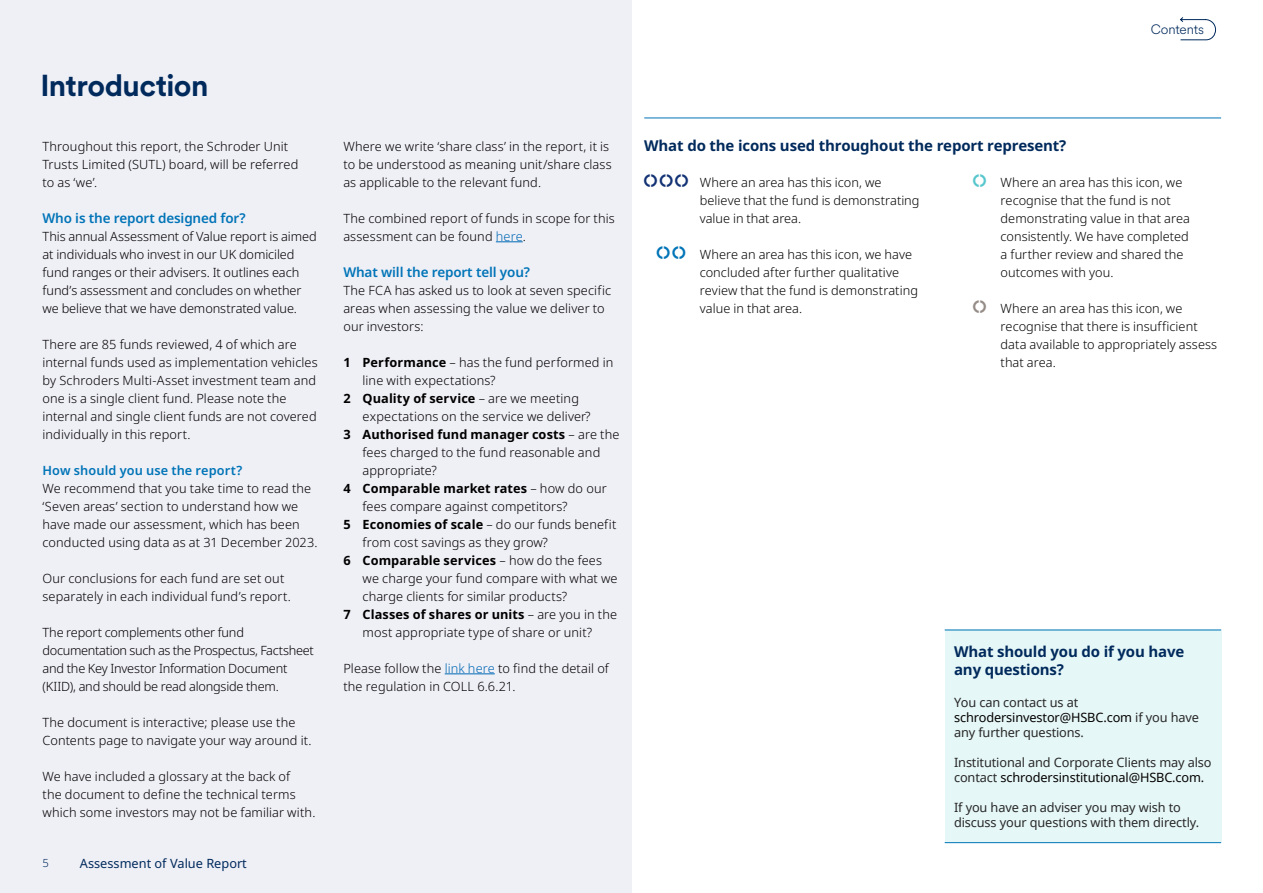
<style>
.page{position:relative;width:1263px;height:893px;background:#fff}
.page>*{position:absolute;margin:0;border:0;box-sizing:border-box;transform-origin:0 0}
.t1{font:700 30px "Schroders Circular";letter-spacing:-.02em;color:#002a5c}
.t2{font:700 15px/18px "Noto Sans";letter-spacing:-.01em;color:#002a5c}
.t3{font:600 13.5px "Noto Sans";letter-spacing:-.01em;color:#0074b7}
.t4{font:300 13.5px "Schroders Circular";letter-spacing:-.01em;color:#002a5c}
.t5{font:300 12.75px/18px "Noto Sans";letter-spacing:.005em;color:#000}
.t6{font:12.75px/15px "Noto Sans UI";letter-spacing:-.01em;color:#282827}
.t7{font:700 12.75px "Noto Sans";letter-spacing:.005em;color:#000}
.t8{font:300 12.75px/18px "Noto Sans";letter-spacing:-.02em;color:#000}
.t9{font:600 12.75px "Noto Sans";letter-spacing:.01em;color:#0074b7}
.t10{font:12.75px "Noto Sans";color:#002a5c}
.t11{font:300 11.25px "Noto Sans";color:#002a5c}
.s1{color:#0069b4}
.s2{font-weight:700}
.s3{font-weight:300}
.s4{font-family:"Lensfont 011";font-weight:400;font-size:18px;color:#123274}
.s5{font-family:"Lensfont 011";font-weight:400;font-size:18px;color:#0074b7}
.s6{font-family:"Lensfont 011";font-weight:400;font-size:18px;color:#57c7cd}
.s7{font-family:"Lensfont 011";font-weight:400;font-size:18px;color:#958b87}
.s8{color:#040200}
</style>
<div class="page">
<div style="left:0;top:0;width:631px;height:893px;background:#efeff6"></div>
<svg style="left:1180px;top:17px;width:36px;height:24px"></svg>
<svg style="left:496px;top:241px;width:27px;height:1px"></svg>
<hr style="left:445px;top:673px;width:50px;height:1px;background:#0069b4">
<hr style="left:644px;top:118px;width:577px;height:1px;background:#0074b7">
<div style="left:945px;top:630px;width:277px;height:213px;background:#e6f7f8"></div>
<hr style="left:945px;top:842px;width:276px;height:1px;background:#0074b7">
<hr style="left:945px;top:630px;width:276px;height:1px;background:#0074b7">
<h1 class="t1" style="left:40px;top:65px;width:170px">Introduction</h1>
<p class="t5" style="left:43px;top:137px;width:257px">Throughout this report, the Schroder Unit<br>Trusts Limited (SUTL) board, will be referred to as ‘we’.</p>
<p class="t3" style="left:43px;top:208px;width:205px">Who is the report designed for?</p>
<p class="t5" style="left:43px;top:227px;width:276px">This annual Assessment of Value report is aimed at individuals who invest in our UK domiciled fund ranges or their advisers. It outlines each fund’s assessment and concludes on whether we believe that we have demonstrated value.</p>
<p class="t5" style="left:43px;top:335px;width:277px">There are 85 funds reviewed, 4 of which are internal funds used as implementation vehicles by Schroders Multi-Asset investment team and one is a single client fund. Please note the internal and single client funds are not covered individually in this report.</p>
<p class="t9" style="left:43px;top:461px;width:201px">How should you use the report?</p>
<p class="t5" style="left:43px;top:479px;width:277px">We recommend that you take time to read the ‘Seven areas’ section to understand how we have made our assessment, which has been conducted using data as at 31 December 2023.</p>
<p class="t5" style="left:43px;top:569px;width:250px">Our conclusions for each fund are set out separately in each individual fund’s report.</p>
<p class="t8" style="left:43px;top:623px;width:273px">The report complements other fund documentation such as the Prospectus, Factsheet and the Key Investor Information Document (KIID), and should be read alongside them.</p>
<p class="t5" style="left:43px;top:713px;width:271px">The document is interactive; please use the<br>Contents page to navigate your way around it.</p>
<p class="t5" style="left:43px;top:767px;width:274px">We have included a glossary at the back of<br>the document to define the technical terms which some investors may not be familiar with.</p>
<p class="t11" style="left:43px;top:855px;width:8px">5</p>
<p class="t10" style="left:80px;top:854px;width:168px">Assessment of Value Report</p>
<p class="t4" style="left:1151px;top:20px;width:55px">Contents</p>
<p class="t5" style="left:343px;top:137px;width:270px">Where we write ‘share class’ in the report, it is to be understood as meaning unit/share class as applicable to the relevant fund.</p>
<p class="t5" style="left:343px;top:209px;width:273px">The combined report of funds in scope for this assessment can be found <span class="s1">here</span>.</p>
<p class="t3" style="left:343px;top:262px;width:188px">What will the report tell you?</p>
<p class="t5" style="left:343px;top:281px;width:269px">The FCA has asked us to look at seven specific areas when assessing the value we deliver to our investors:</p>
<p class="t5" style="left:343px;top:353px;width:272px"><span class="s2">1 Performance</span> – has the fund performed in</p>
<p class="t5" style="left:362px;top:371px;width:135px">line with expectations?</p>
<p class="t7" style="left:343px;top:389px;width:237px">2 Quality of service <span class="s3">– are we meeting</span></p>
<p class="t5" style="left:362px;top:407px;width:230px">expectations on the service we deliver?</p>
<p class="t7" style="left:343px;top:425px;width:278px">3 Authorised fund manager costs <span class="s3">– are the</span></p>
<p class="t5" style="left:362px;top:443px;width:239px">fees charged to the fund reasonable and</p>
<p class="t5" style="left:362px;top:461px;width:76px">appropriate?</p>
<p class="t7" style="left:343px;top:479px;width:265px">4 Comparable market rates <span class="s3">– how do our</span></p>
<p class="t5" style="left:362px;top:497px;width:207px">fees compare against competitors?</p>
<p class="t5" style="left:343px;top:515px;width:274px"><span class="s2">5 Economies of scale</span> – do our funds benefit</p>
<p class="t5" style="left:362px;top:533px;width:187px">from cost savings as they grow?</p>
<p class="t7" style="left:343px;top:551px;width:260px">6 Comparable services <span class="s3">– how do the fees</span></p>
<p class="t5" style="left:362px;top:569px;width:257px">we charge your fund compare with what we</p>
<p class="t5" style="left:362px;top:587px;width:206px">charge clients for similar products?</p>
<p class="t7" style="left:343px;top:605px;width:275px">7 Classes of shares or units <span class="s3">– are you in the</span></p>
<p class="t5" style="left:362px;top:623px;width:231px">most appropriate type of share or unit?</p>
<p class="t5" style="left:343px;top:659px;width:267px">Please follow the <span class="s1">link here</span> to find the detail of the regulation in COLL 6.6.21.</p>
<p class="t2" style="left:644px;top:136px;width:424px">What do the icons used throughout the report represent?</p>
<p class="t5" style="left:700px;top:173px;width:221px;text-indent:-56px"><span class="s4">###</span> Where an area has this icon, we believe that the fund is demonstrating value in that area.</p>
<p class="t5" style="left:700px;top:245px;width:220px;text-indent:-43px"><span class="s5">##</span> Where an area has this icon, we have concluded after further qualitative review that the fund is demonstrating value in that area.</p>
<p class="t5" style="left:1000px;top:173px;width:191px;text-indent:-27px"><span class="s6">#</span> Where an area has this icon, we recognise that the fund is not demonstrating value in that area consistently. We have completed a further review and shared the outcomes with you.</p>
<p class="t5" style="left:1000px;top:299px;width:218px;text-indent:-27px"><span class="s7">#</span> Where an area has this icon, we recognise that there is insufficient data available to appropriately assess that area.</p>
<p class="t2" style="left:954px;top:643px;width:232px">What should you do if you have any questions?</p>
<p class="t6" style="left:954px;top:694px;width:247px">You can contact us at <span class="s8">schrodersinvestor@HSBC.com</span> if you have any further questions.</p>
<p class="t6" style="left:954px;top:754px;width:259px">Institutional and Corporate Clients may also contact <span class="s8">schrodersinstitutional@HSBC.com.</span></p>
<p class="t6" style="left:954px;top:799px;width:247px">If you have an adviser you may wish to discuss your questions with them directly.</p>
</div>
